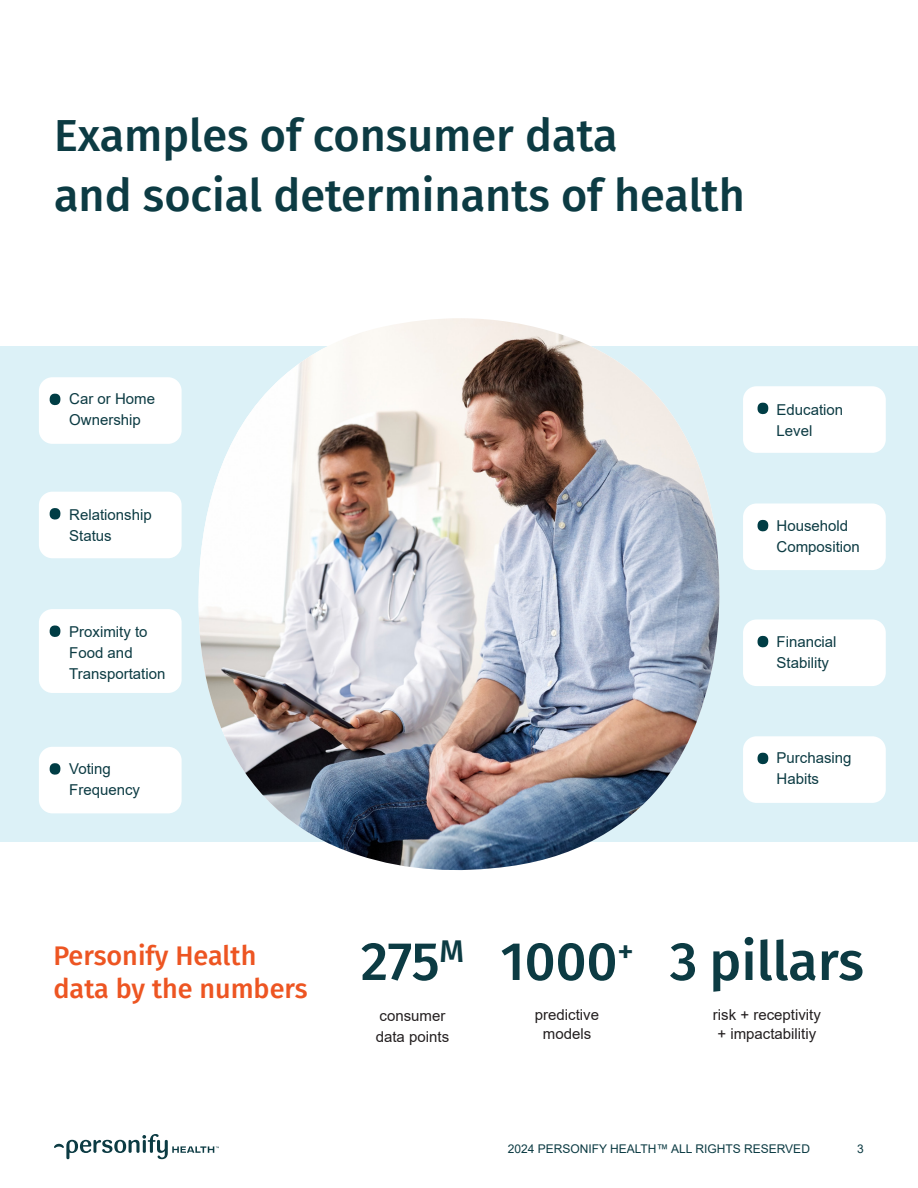
<style>
.page{position:relative;width:918px;height:1188px;background:#fff}
.page>*{position:absolute;margin:0;border:0;box-sizing:border-box;transform-origin:0 0}
.Heading_1{font:500 54px "Fira Sans";color:#0c3b43}
.Heading_2{font:500 45px/60px "Fira Sans";color:#0c3b43}
.Heading_3{font:500 27px/33px "Fira Sans";color:#ed5522}
.Body{font:15px/21px "Arial";color:#0c3b43}
.Heading_1-2{font:15px/19.5px "Arial";color:#231f20;text-align:center}
.Body-2{font:15px/21px "Arial";color:#231f20}
.t1{font:12px "Arial";color:#0c3b43}
</style>
<div class="page">
<div style="left:0;top:346px;width:918px;height:496px;background:#dcf1f7"></div>
<img style="left:198px;top:318px;width:522px;height:552px">
<div style="left:39px;top:377px;width:143px;height:67px;background:#fff;border-radius:14px"></div>
<div style="left:743px;top:386px;width:143px;height:67px;background:#fff;border-radius:14px"></div>
<div style="left:39px;top:492px;width:143px;height:66px;background:#fff;border-radius:14px"></div>
<div style="left:743px;top:503px;width:143px;height:67px;background:#fff;border-radius:14px"></div>
<div style="left:39px;top:747px;width:143px;height:66px;background:#fff;border-radius:14px"></div>
<div style="left:743px;top:736px;width:143px;height:67px;background:#fff;border-radius:14px"></div>
<div style="left:743px;top:619px;width:143px;height:67px;background:#fff;border-radius:14px"></div>
<div style="left:39px;top:609px;width:143px;height:84px;background:#fff;border-radius:14px"></div>
<svg style="left:50px;top:394px;width:11px;height:11px"></svg>
<svg style="left:758px;top:403px;width:10px;height:11px"></svg>
<svg style="left:50px;top:508px;width:11px;height:12px"></svg>
<svg style="left:758px;top:520px;width:10px;height:11px"></svg>
<svg style="left:50px;top:763px;width:11px;height:12px"></svg>
<svg style="left:758px;top:753px;width:10px;height:11px"></svg>
<svg style="left:758px;top:636px;width:10px;height:11px"></svg>
<svg style="left:50px;top:625px;width:11px;height:12px"></svg>
<svg style="left:54px;top:1134px;width:165px;height:25px"></svg>
<p class="Heading_2" style="left:54px;top:103px;width:692px">Examples of consumer data<br>and social determinants of health</p>
<p class="Body" style="left:69px;top:388px;width:87px">Car or Home<br>Ownership</p>
<p class="Body" style="left:69px;top:505px;width:84px">Relationship<br>Status</p>
<p class="Body" style="left:69px;top:621px;width:98px">Proximity to<br>Food and<br>Transportation</p>
<p class="Body" style="left:69px;top:758px;width:72px">Voting<br>Frequency</p>
<p class="Body" style="left:777px;top:399px;width:68px">Education<br>Level</p>
<p class="Body" style="left:777px;top:515px;width:85px">Household<br>Composition</p>
<p class="Body" style="left:777px;top:631px;width:62px">Financial<br>Stability</p>
<p class="Body" style="left:777px;top:748px;width:77px">Purchasing<br>Habits</p>
<p class="Heading_3" style="left:53px;top:938px;width:256px">Personify Health data by the numbers</p>
<p class="Heading_1" style="left:361px;top:918px;width:105px">275<sup>M</sup></p>
<p class="Body-2" style="left:376px;top:1005px;width:75px">consumer data points</p>
<p class="Heading_1" style="left:500px;top:918px;width:135px">1000<sup>+</sup></p>
<p class="Heading_1-2" style="left:535px;top:1005px;width:66px">predictive models</p>
<p class="Heading_1" style="left:670px;top:918px;width:196px">3 pillars</p>
<p class="Heading_1-2" style="left:713px;top:1005px;width:109px">risk + receptivity + impactabilitiy</p>
<p class="t1" style="left:508px;top:1141px;width:304px">2024 PERSONIFY HEALTH™ ALL RIGHTS RESERVED</p>
<p class="t1" style="left:857px;top:1141px;width:8px">3</p>
</div>
